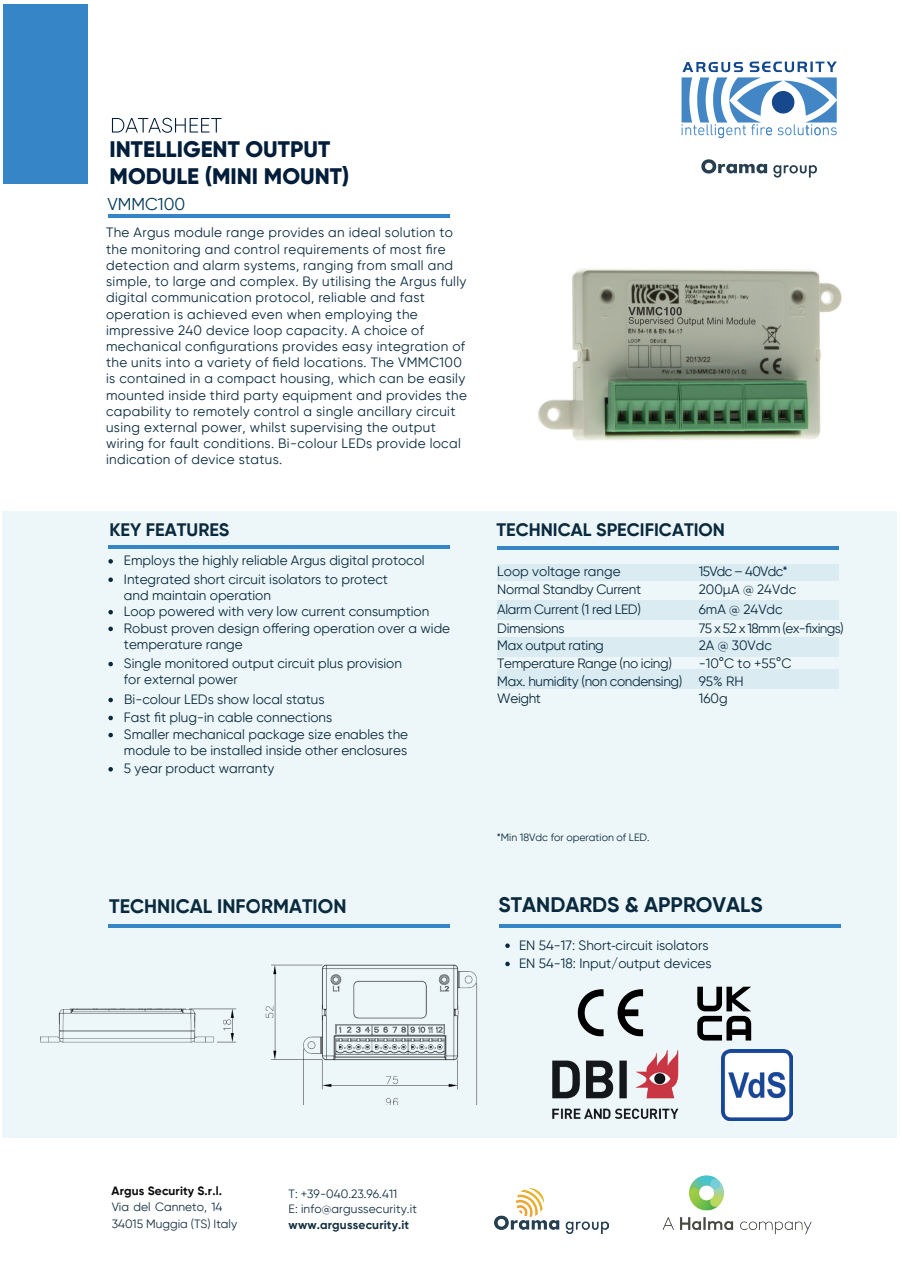
<style>
.page{position:relative;width:902px;height:1273px;background:#fff}
.page>*{position:absolute;margin:0;border:0;box-sizing:border-box;transform-origin:0 0}
.t1{font:800 22.5px/27px "Gilroy";color:#021e3a}
.t2{font:700 21px "Gilroy";color:#092a3e}
.t3{font:700 19.5px "Gilroy";color:#092a3e}
.t4{font:700 18px "Gilroy";color:#092a3e}
.t5{font:17.1px "Gilroy";color:#013a59}
.t6{font:13.5px/16.2px "Gilroy";letter-spacing:.025em;color:#092a3e}
.t7{font:13.5px/16.2px "Gilroy";color:#092a3e}
.t8{font:13.5px/16.5px "Gilroy";letter-spacing:-.025em;color:#092a3e}
.t9{font:13.5px "Gilroy";letter-spacing:-.05em;color:#092a3e}
.t10{font:12px/16.5px "Gilroy";color:#143041}
.t11{font:700 12px "Gilroy";letter-spacing:.015em;color:#143041}
.t12{font:700 12px "Gilroy";letter-spacing:.01em;color:#080a0d}
.t13{font:10.5px "Gilroy";color:#092a3e}
.s1{font-family:"Myriad Pro"}
</style>
<div class="page">
<div style="left:4px;top:4px;width:84px;height:180px;background:#3685c6"></div>
<hr style="left:108px;top:215px;width:341px;height:3px;background:#3685c6">
<svg style="left:112px;top:118px;width:109px;height:15px"></svg>
<div style="left:2px;top:511px;width:894px;height:626px;background:#edf6f8"></div>
<hr style="left:108px;top:924px;width:341px;height:3px;background:#3685c6">
<hr style="left:499px;top:924px;width:341px;height:3px;background:#3685c6">
<hr style="left:496px;top:546px;width:342px;height:3px;background:#3685c6">
<hr style="left:108px;top:545px;width:341px;height:3px;background:#3685c6">
<div style="left:497px;top:564px;width:341px;height:17px;background:#dbebf2"></div>
<div style="left:497px;top:601px;width:341px;height:19px;background:#dbebf2"></div>
<div style="left:497px;top:637px;width:341px;height:19px;background:#dbebf2"></div>
<div style="left:497px;top:669px;width:341px;height:20px;background:#dbebf2"></div>
<img style="left:577px;top:989px;width:67px;height:48px">
<svg style="left:697px;top:986px;width:53px;height:54px"></svg>
<img style="left:662px;top:1175px;width:150px;height:60px">
<img style="left:494px;top:1188px;width:114px;height:45px">
<svg style="left:108px;top:559px;width:5px;height:4px"></svg>
<svg style="left:108px;top:577px;width:5px;height:5px"></svg>
<svg style="left:108px;top:610px;width:5px;height:4px"></svg>
<svg style="left:108px;top:662px;width:5px;height:4px"></svg>
<svg style="left:108px;top:697px;width:5px;height:5px"></svg>
<svg style="left:108px;top:715px;width:5px;height:5px"></svg>
<svg style="left:108px;top:626px;width:5px;height:5px"></svg>
<svg style="left:108px;top:732px;width:5px;height:5px"></svg>
<svg style="left:108px;top:767px;width:5px;height:4px"></svg>
<svg style="left:701px;top:159px;width:65px;height:14px"></svg>
<svg style="left:773px;top:165px;width:43px;height:13px"></svg>
<svg style="left:681px;top:62px;width:155px;height:76px"></svg>
<svg style="left:505px;top:943px;width:4px;height:5px"></svg>
<svg style="left:505px;top:961px;width:4px;height:5px"></svg>
<img style="left:552px;top:1050px;width:127px;height:69px">
<img style="left:721px;top:1049px;width:71px;height:71px">
<img style="left:40px;top:1008px;width:197px;height:35px">
<img style="left:265px;top:964px;width:213px;height:140px">
<img style="left:538px;top:268px;width:304px;height:173px">
<h1 class="t1" style="left:109px;top:136px;width:241px">INTELLIGENT OUTPUT<br>MODULE (MINI MOUNT)</h1>
<p class="t5" style="left:107px;top:193px;width:79px">VMMC100</p>
<p class="t6" style="left:106px;top:224px;width:362px">The Argus module range provides an ideal solution to the monitoring and control requirements of most fire detection and alarm systems, ranging from small and simple, to large and complex. By utilising the Argus fully digital communication protocol, reliable and fast operation is achieved even when employing the impressive 240 device loop capacity. A choice of mechanical configurations provides easy integration of the units into a variety of field locations. The VMMC100 is contained in a compact housing, which can be easily mounted inside third party equipment and provides the capability to remotely control a single ancillary circuit using external power, whilst supervising the output wiring for fault conditions. Bi-colour LEDs provide local indication of device status.</p>
<h3 class="t4" style="left:109px;top:518px;width:121px">KEY FEATURES</h3>
<h3 class="t4" style="left:496px;top:518px;width:230px">TECHNICAL SPECIFICATION</h3>
<p class="t7" style="left:124px;top:551px;width:302px;line-height:18.5px">Employs the highly reliable Argus digital protocol<br>Integrated short circuit isolators to protect</p>
<p class="t7" style="left:124px;top:587px;width:307px">and maintain operation<br>Loop powered with very low current consumption</p>
<p class="t7" style="left:124px;top:655px;width:279px">Single monitored output circuit plus provision for external power</p>
<p class="t7" style="left:124px;top:690px;width:210px;line-height:18px">Bi-colour LEDs show local status<br>Fast fit plug-in cable connections</p>
<p class="t7" style="left:124px;top:619px;width:327px">Robust proven design offering operation over a wide temperature range</p>
<p class="t7" style="left:124px;top:726px;width:285px">Smaller mechanical package size enables the module to be installed inside other enclosures</p>
<p class="t7" style="left:124px;top:760px;width:152px">5 year product warranty</p>
<p class="t7" style="left:497px;top:562px;width:125px">Loop voltage range</p>
<p class="t9" style="left:698px;top:562px;width:90px">15Vdc – 40Vdc*</p>
<p class="t8" style="left:497px;top:580px;width:145px">Normal Standby Current</p>
<p class="t7" style="left:698px;top:580px;width:99px">200µA @ 24Vdc</p>
<p class="t8" style="left:497px;top:601px;width:145px">Alarm Current (1 red LED)</p>
<p class="t7" style="left:698px;top:601px;width:85px">6mA @ 24Vdc</p>
<p class="t8" style="left:497px;top:620px;width:69px">Dimensions</p>
<p class="t9" style="left:698px;top:620px;width:146px">75 x 52 x 18mm (ex-fixings)</p>
<p class="t8" style="left:497px;top:654px;width:176px">Temperature Range (no icing)</p>
<p class="t7" style="left:698px;top:655px;width:94px">-10°C to +55°C</p>
<p class="t8" style="left:497px;top:637px;width:108px">Max output rating</p>
<p class="t7" style="left:698px;top:637px;width:74px">2A @ 30Vdc</p>
<p class="t8" style="left:497px;top:673px;width:248px">Max. humidity (non condensing) 95% RH<br>Weight</p>
<p class="t7" style="left:698px;top:689px;width:30px">160g</p>
<p class="t13" style="left:496px;top:830px;width:154px">*Min 18Vdc for operation of LED.</p>
<h3 class="t3" style="left:109px;top:893px;width:238px">TECHNICAL INFORMATION</h3>
<h2 class="t2" style="left:498px;top:891px;width:265px">STANDARDS &amp; APPROVALS</h2>
<p class="t7" style="left:519px;top:937px;width:191px">EN 54-17: Short<span class="s1">‐</span>circuit isolators</p>
<p class="t12" style="left:112px;top:1183px;width:112px">Argus Security S.r.l.</p>
<p class="t10" style="left:112px;top:1198px;width:127px">Via del Canneto, 14<br>34015 Muggia (TS) Italy</p>
<p class="t10" style="left:288px;top:1185px;width:130px;line-height:15.8px">T: +39-040.23.96.411<br>E: info@argussecurity.it</p>
<p class="t11" style="left:288px;top:1217px;width:122px">www.argussecurity.it</p>
<p class="t7" style="left:519px;top:955px;width:194px">EN 54-18: Input/output devices</p>
</div>
